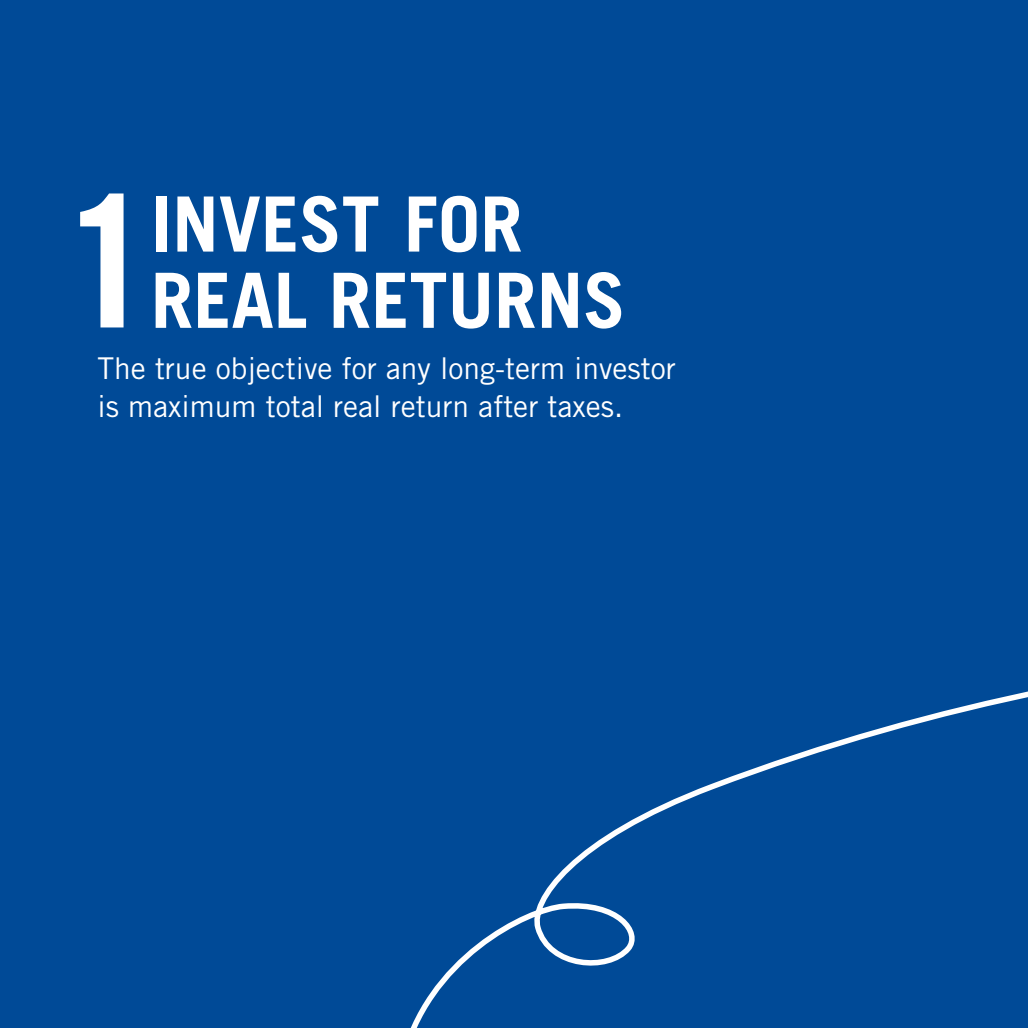
<style>
.page{position:relative;width:1028px;height:1028px;background:#004a97}
.page>*{position:absolute;margin:0;border:0;box-sizing:border-box;transform-origin:0 0}
.t1{font:700 183px "Trade Gothic LT Std";color:#fff}
.t2{font:700 76.25px/76.2px "Trade Gothic LT Std";color:#fff}
.t3{font:30px/37.5px "Trade Gothic LT Std";color:#fff}
</style>
<div class="page">
<svg style="left:410px;top:691px;width:618px;height:337px"></svg>
<h1 class="t1" style="left:57px;top:150px;width:103px">1</h1>
<h2 class="t2" style="left:151px;top:185px;width:476px">INVEST FOR<br>REAL RETURNS</h2>
<p class="t3" style="left:97px;top:349px;width:580px">The true objective for any long-term investor is maximum total real return after taxes.</p>
</div>
